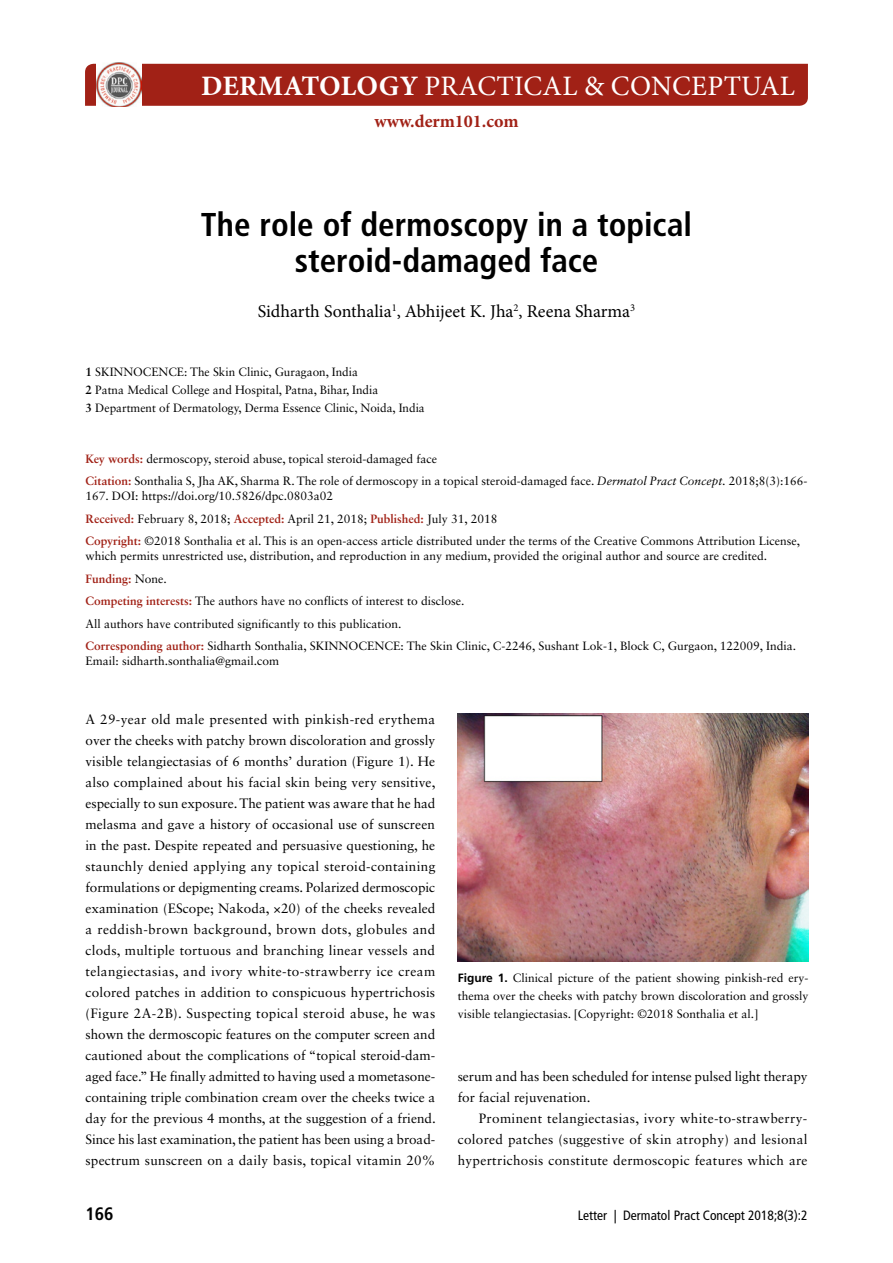
<style>
.page{position:relative;width:893px;height:1263px;background:#fff}
.page>*{position:absolute;margin:0;border:0;box-sizing:border-box;transform-origin:0 0}
._1-T1{font:700 condensed 33px/36px "Frutiger LT Std";color:#000;text-align:center}
.t1{font:28.2px "Minion Pro";letter-spacing:.01em;color:#fff}
._2-A{font:18px "Minion Pro";color:#000}
.t2{font:700 18px "Minion Pro";color:#a12116}
.t3{font:700 condensed 18px "Frutiger LT Std";color:#000}
.P1{font:13.5px/21px "Sabon LT Std";letter-spacing:.015em;color:#000;text-align:justify}
.P1-2{font:13.5px/21px "Sabon LT Std";letter-spacing:-.005em;color:#000}
.t4{font:condensed 13.5px "Frutiger LT Std";color:#000}
._5_KeyWords__Copyrig{font:12px/15px "Sabon LT Std";color:#000}
.Figure_legend{font:12px/18px "Sabon LT Std";color:#000;text-align:justify}
._3-Author_info{font:12px "Sabon LT Std";color:#000}
._4_Keywords__etc___1{font:12px "Sabon LT Std";color:#000}
._5_KeyWords__copyrig{font:12px "Sabon LT Std";color:#000}
._5_KeyWords__Copyrig-2{font:700 12px "Sabon LT Std";color:#a12116}
.s1{font-weight:700}
.s2{font-weight:700;color:#a12116}
.s3{font-style:italic}
.s4{font-weight:400;color:#000}
.s5{font-family:"Frutiger LT Std";font-weight:700}
</style>
<div class="page">
<div style="left:85px;top:64px;width:723px;height:42px;background:#a12116"></div>
<img style="left:96px;top:63px;width:45px;height:44px">
<img style="left:458px;top:714px;width:350px;height:247px">
<h2 class="t1" style="left:201px;top:67px;width:595px"><span class="s1">DERMATOLOGY</span> PRACTICAL &amp; CONCEPTUAL</h2>
<h3 class="t2" style="left:374px;top:108px;width:146px">www.derm101.com</h3>
<p class="_1-T1" style="left:201px;top:207px;width:493px">The role of dermoscopy in a topical steroid-damaged face</p>
<p class="_2-A" style="left:258px;top:299px;width:379px">Sidharth Sonthalia<sup>1</sup>, Abhijeet K. Jha<sup>2</sup>, Reena Sharma<sup>3</sup></p>
<p class="_3-Author_info" style="left:86px;top:364px;width:274px"><span class="s1">1</span> SKINNOCENCE: The Skin Clinic, Guragaon, India</p>
<p class="_3-Author_info" style="left:86px;top:382px;width:294px"><span class="s1">2</span> Patna Medical College and Hospital, Patna, Bihar, India</p>
<p class="_3-Author_info" style="left:86px;top:400px;width:341px"><span class="s1">3</span> Department of Dermatology, Derma Essence Clinic, Noida, India</p>
<p class="_4_Keywords__etc___1" style="left:86px;top:451px;width:353px"><span class="s2">Key words:</span> dermoscopy, steroid abuse, topical steroid-damaged face</p>
<p class="_5_KeyWords__Copyrig" style="left:86px;top:473px;width:723px"><span class="s2">Citation:</span> Sonthalia S, Jha AK, Sharma R. The role of dermoscopy in a topical steroid-damaged face. <span class="s3">Dermatol Pract Concept.</span> 2018;8(3):166-<br>167. DOI: https://doi.org/10.5826/dpc.0803a02</p>
<p class="_5_KeyWords__Copyrig" style="left:86px;top:511px;width:413px"><span class="s2">Received:</span> February 8, 2018; <span class="s2">Accepted:</span> April 21, 2018; <span class="s2">Published:</span> July 31, 2018</p>
<p class="_5_KeyWords__Copyrig" style="left:86px;top:533px;width:716px"><span class="s2">Copyright:</span> ©2018 Sonthalia et al. This is an open-access article distributed under the terms of the Creative Commons Attribution License, which permits unrestricted use, distribution, and reproduction in any medium, provided the original author and source are credited.</p>
<p class="_5_KeyWords__Copyrig-2" style="left:86px;top:571px;width:83px">Funding: <span class="s4">None.</span></p>
<p class="_5_KeyWords__Copyrig" style="left:86px;top:593px;width:380px"><span class="s2">Competing interests:</span> The authors have no conflicts of interest to disclose.</p>
<p class="_5_KeyWords__copyrig" style="left:86px;top:616px;width:318px">All authors have contributed significantly to this publication.</p>
<p class="_5_KeyWords__Copyrig" style="left:86px;top:638px;width:712px"><span class="s2">Corresponding author:</span> Sidharth Sonthalia, SKINNOCENCE: The Skin Clinic, C-2246, Sushant Lok-1, Block C, Gurgaon, 122009, India.<br>Email: sidharth.sonthalia@gmail.com</p>
<p class="P1" style="left:86px;top:709px;width:352px">A 29-year old male presented with pinkish-red erythema over the cheeks with patchy brown discoloration and grossly visible telangiectasias of 6 months’ duration (Figure 1). He also complained about his facial skin being very sensitive, especially to sun exposure. The patient was aware that he had melasma and gave a history of occasional use of sunscreen in the past. Despite repeated and persuasive questioning, he staunchly denied applying any topical steroid-containing formulations or depigmenting creams. Polarized dermoscopic examination (EScope; Nakoda, ×20) of the cheeks revealed a reddish-brown background, brown dots, globules and clods, multiple tortuous and branching linear vessels and telangiectasias, and ivory white-to-strawberry ice cream colored patches in addition to conspicuous hypertrichosis (Figure 2A-2B). Suspecting topical steroid abuse, he was shown the dermoscopic features on the computer screen and cautioned about the complications of “topical steroid-dam&shy;aged face.” He finally admitted to having used a mometasone&shy;containing triple combination cream over the cheeks twice a day for the previous 4 months, at the suggestion of a friend.<br>Since his last examination, the patient has been using a broad&shy;spectrum sunscreen on a daily basis, topical vitamin 20%</p>
<p class="Figure_legend" style="left:458px;top:969px;width:352px"><span class="s5">Figure 1.</span> Clinical picture of the patient showing pinkish-red ery&shy;thema over the cheeks with patchy brown discoloration and grossly visible telangiectasias. [Copyright: ©2018 Sonthalia et al.]</p>
<p class="P1-2" style="left:458px;top:1066px;width:351px">serum and has been scheduled for intense pulsed light therapy for facial rejuvenation.</p>
<p class="P1" style="left:458px;top:1108px;width:351px;text-indent:21px">Prominent telangiectasias, ivory white-to-strawberry&shy;colored patches (suggestive of skin atrophy) and lesional hypertrichosis constitute dermoscopic features which are</p>
<h3 class="t3" style="left:86px;top:1203px;width:30px">166</h3>
<p class="t4" style="left:578px;top:1208px;width:231px">Letter | Dermatol Pract Concept 2018;8(3):2</p>
</div>
